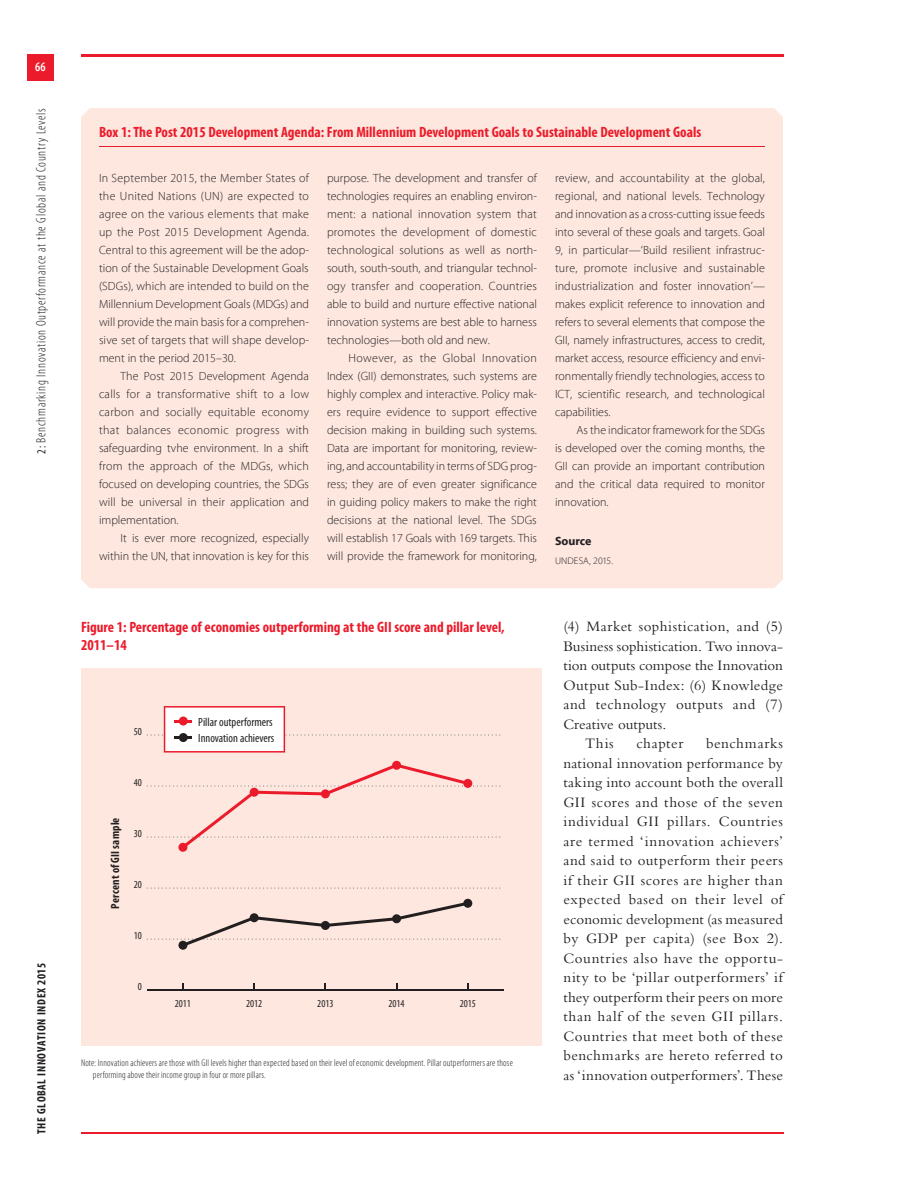
<style>
.page{position:relative;width:918px;height:1188px;background:#fff}
.page>*{position:absolute;margin:0;border:0;box-sizing:border-box;transform-origin:0 0}
.t1{font:15px/19.5px "Bembo Std";letter-spacing:.02em;color:#231f20;text-align:justify}
.t2{font:700 condensed 15px/18px "Myriad Pro";color:#ec1b2b}
.t3{font:15px "Bembo Std";letter-spacing:-.005em;color:#231f20}
.t4{font:15px "Bembo Std";color:#231f20}
.t5{font:300 condensed 13.5px "Myriad Pro";letter-spacing:.05em;color:#231f20}
.t6{font:600 condensed 12.75px "Myriad Pro";color:#fff}
.t7{font:300 12px/18px "Myriad Pro";color:#231f20;text-align:justify}
.t8{font:condensed 12px/16.5px "Myriad Pro";color:#231f20}
.t9{font:700 condensed 12px "Myriad Pro";letter-spacing:.05em;color:#231f20}
.t10{font:700 condensed 12px "Myriad Pro";letter-spacing:.015em;color:#231f20}
.t11{font:700 12px "Myriad Pro";color:#231f20}
.t12{font:condensed 10.5px "Myriad Pro";color:#231f20}
.t13{font:300 condensed 9.75px/12px "Myriad Pro";letter-spacing:.015em;color:#231f20}
.t14{font:300 9.75px "Myriad Pro";letter-spacing:.005em;color:#231f20}
.s1{font-weight:400;font-size:12px}
</style>
<div class="page">
<hr style="left:81px;top:1132px;width:702px;height:2px;background:#ec1b2b">
<div style="left:27px;top:54px;width:27px;height:27px;background:#ec1b2b"></div>
<hr style="left:81px;top:54px;width:702px;height:3px;background:#ec1b2b">
<div style="left:81px;top:108px;width:702px;height:480px;background:#fde7df"></div>
<hr style="left:99px;top:146px;width:666px;height:1px;background:#ec1b2b">
<div style="left:81px;top:668px;width:461px;height:378px;background:#fde7df"></div>
<hr style="left:147px;top:989px;width:356px;height:2px;background:#231f20">
<svg style="left:147px;top:888px;width:353px;height:1px"></svg>
<svg style="left:147px;top:899px;width:353px;height:51px"></svg>
<svg style="left:147px;top:761px;width:353px;height:91px"></svg>
<svg style="left:147px;top:706px;width:353px;height:47px"></svg>
<p class="t6" style="left:35px;top:60px;width:12px">66</p>
<p class="t5" style="left:34px;top:454px;width:347px;rotate:-90deg"><span class="s1">2:</span> Benchmarking Innovation Outperformance at the Global and Country Levels</p>
<p class="t9" style="left:35px;top:1134px;width:173px;rotate:-90deg">THE GLOBAL INNOVATION INDEX 2015</p>
<p class="t2" style="left:99px;top:123px;width:604px">Box 1: The Post 2015 Development Agenda: From Millennium Development Goals to Sustainable Development Goals</p>
<p class="t7" style="left:99px;top:169px;width:212px">In September 2015, the Member States of the United Nations (UN) are expected to agree on the various elements that make up the Post 2015 Development Agenda.<br>Central to this agreement will be the adop&shy;tion of the Sustainable Development Goals (SDGs), which are intended to build on the Millennium Development Goals (MDGs) and will provide the main basis for a comprehen&shy;sive set of targets that will shape develop&shy;ment in the period 2015–30.</p>
<p class="t7" style="left:99px;top:367px;width:212px;text-indent:22px">The Post 2015 Development Agenda calls for a transformative shift to a low carbon and socially equitable economy that balances economic progress with safeguarding tvhe environment. In a shift from the approach of the MDGs, which focused on developing countries, the SDGs will be universal in their application and implementation.</p>
<p class="t7" style="left:99px;top:529px;width:211px;text-align:right">It is ever more recognized, especially within the UN, that innovation is key for this</p>
<p class="t7" style="left:327px;top:169px;width:212px">purpose. The development and transfer of technologies requires an enabling environ&shy;ment: a national innovation system that promotes the development of domestic technological solutions as well as north&shy;south, south-south, and triangular technol&shy;ogy transfer and cooperation. Countries able to build and nurture effective national innovation systems are best able to harness technologies—both old and new.</p>
<p class="t7" style="left:327px;top:349px;width:212px;text-indent:22px">However, as the Global Innovation Index (GII) demonstrates, such systems are highly complex and interactive. Policy mak&shy;ers require evidence to support effective decision making in building such systems.<br>Data are important for monitoring, review&shy;ing, and accountability in terms of SDG prog&shy;ress; they are of even greater significance in guiding policy makers to make the right decisions at the national level. The SDGs will establish 17 Goals with 169 targets. This will provide the framework for monitoring,</p>
<p class="t7" style="left:555px;top:169px;width:212px">review, and accountability at the global, regional, and national levels. Technology and innovation as a cross-cutting issue feeds into several of these goals and targets. Goal 9, in particular—‘Build resilient infrastruc&shy;ture, promote inclusive and sustainable industrialization and foster innovation’— makes explicit reference to innovation and refers to several elements that compose the GII, namely infrastructures, access to credit, market access, resource efficiency and envi&shy;ronmentally friendly technologies, access to ICT, scientific research, and technological capabilities.</p>
<p class="t7" style="left:555px;top:421px;width:212px;text-indent:22px">As the indicator framework for the SDGs is developed over the coming months, the GII can provide an important contribution and the critical data required to monitor innovation.</p>
<p class="t11" style="left:555px;top:534px;width:38px">Source</p>
<p class="t14" style="left:555px;top:555px;width:60px">UNDESA, 2015.</p>
<p class="t2" style="left:81px;top:618px;width:425px">Figure 1: Percentage of economies outperforming at the GII score and pillar level,<br>2011–14</p>
<p class="t12" style="left:134px;top:726px;width:10px">50</p>
<p class="t12" style="left:134px;top:777px;width:10px">40</p>
<p class="t10" style="left:109px;top:909px;width:93px;rotate:-90deg">Percent of GII sample</p>
<p class="t12" style="left:134px;top:828px;width:10px">30</p>
<p class="t12" style="left:134px;top:879px;width:10px">20</p>
<p class="t12" style="left:134px;top:930px;width:10px">10</p>
<p class="t12" style="left:138px;top:981px;width:6px">0</p>
<p class="t8" style="left:198px;top:714px;width:77px">Pillar outperformers<br>Innovation achievers</p>
<p class="t12" style="left:175px;top:998px;width:18px">2011</p>
<p class="t12" style="left:246px;top:998px;width:18px">2012</p>
<p class="t12" style="left:317px;top:998px;width:18px">2013</p>
<p class="t12" style="left:389px;top:998px;width:18px">2014</p>
<p class="t12" style="left:460px;top:998px;width:18px">2015</p>
<p class="t13" style="left:93px;top:1057px;width:421px;text-indent:-12px">Note: Innovation achievers are those with GII levels higher than expected based on their level of economic development. Pillar outperformers are those performing above their income group in four or more pillars.</p>
<p class="t1" style="left:563px;top:616px;width:221px">(4) Market sophistication, and (5)</p>
<p class="t4" style="left:563px;top:637px;width:221px">Business sophistication. Two innova-</p>
<p class="t3" style="left:563px;top:657px;width:221px">tion outputs compose the Innovation</p>
<p class="t1" style="left:563px;top:675px;width:221px">Output Sub-Index: (6) Knowledge</p>
<p class="t1" style="left:563px;top:694px;width:221px">and technology outputs and (7)</p>
<p class="t3" style="left:563px;top:715px;width:104px">Creative outputs.</p>
<p class="t1" style="left:585px;top:733px;width:30px">This</p>
<p class="t1" style="left:637px;top:733px;width:48px">chapter</p>
<p class="t1" style="left:563px;top:733px;width:221px;text-indent:143px">benchmarks national innovation performance by taking into account both the overall GII scores and those of the seven individual GII pillars. Countries are termed ‘innovation achievers’ and said to outperform their peers if their GII scores are higher than expected based on their level of economic development (as measured by GDP per capita) (see Box 2).<br>Countries also have the opportu&shy;nity to be ‘pillar outperformers’ if they outperform their peers on more than half of the seven GII pillars.<br>Countries that meet both of these benchmarks are hereto referred to as ‘innovation outperformers’. These</p>
</div>
